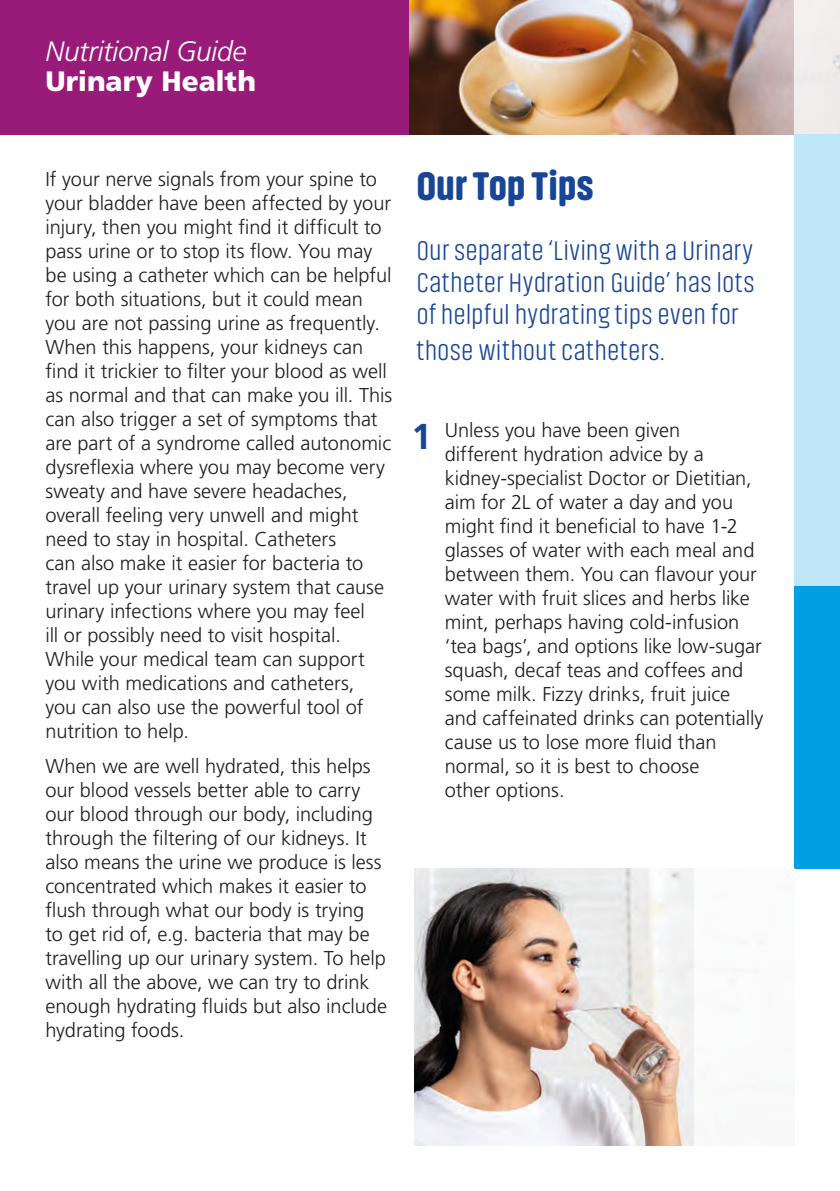
<style>
.page{position:relative;width:840px;height:1191px;background:#fff}
.page>*{position:absolute;margin:0;border:0;box-sizing:border-box;transform-origin:0 0}
.t1{font:900 40px "Akhand Soft";letter-spacing:-.005em;color:#174597}
.t2{font:700 36px "Frutiger";color:#174597}
.t3{font:300 28px/32px "Akhand Soft";letter-spacing:.01em;color:#174597;text-align:justify}
.t4{font:italic 300 28px "Frutiger";letter-spacing:-.01em;color:#fff}
.t5{font:900 28px "Frutiger";letter-spacing:-.005em;color:#fff}
.t6{font:300 20px/24px "Frutiger";color:#1d1d1b}
</style>
<div class="page">
<img style="left:414px;top:868px;width:279px;height:277px">
<img style="left:408px;top:0;width:386px;height:134px">
<div style="left:794px;top:134px;width:45px;height:734px;background:#009fe3"></div>
<svg style="left:794px;top:0;width:45px;height:586px;background:#cae7f4"></svg>
<div style="left:0;top:0;width:408px;height:134px;background:#991b79"></div>
<p class="t4" style="left:45px;top:35px;width:202px">Nutritional Guide</p>
<p class="t5" style="left:45px;top:64px;width:212px">Urinary Health</p>
<p class="t6" style="left:45px;top:167px;width:348px">If your nerve signals from your spine to your bladder have been affected by your injury, then you might find it difficult to pass urine or to stop its flow. You may be using a catheter which can be helpful for both situations, but it could mean you are not passing urine as frequently.<br>When this happens, your kidneys can find it trickier to filter your blood as well as normal and that can make you ill. This can also trigger a set of symptoms that are part of a syndrome called autonomic dysreflexia where you may become very sweaty and have severe headaches, overall feeling very unwell and might need to stay in hospital. Catheters<br>can also make it easier for bacteria to travel up your urinary system that cause urinary infections where you may feel<br>ill or possibly need to visit hospital.<br>While your medical team can support you with medications and catheters,<br>you can also use the powerful tool of nutrition to help.</p>
<p class="t6" style="left:45px;top:754px;width:343px">When we are well hydrated, this helps our blood vessels better able to carry our blood through our body, including through the filtering of our kidneys. It also means the urine we produce is less concentrated which makes it easier to flush through what our body is trying<br>to get rid of, e.g. bacteria that may be travelling up our urinary system. To help with all the above, we can try to drink enough hydrating fluids but also include hydrating foods.</p>
<p class="t1" style="left:416px;top:164px;width:178px">Our Top Tips</p>
<p class="t3" style="left:416px;top:235px;width:339px">Our separate ‘Living with a Urinary Catheter Hydration Guide’ has lots of helpful hydrating tips even for</p>
<p class="t3" style="left:416px;top:335px;width:249px">those without catheters.</p>
<p class="t2" style="left:411px;top:415px;width:22px">1</p>
<p class="t6" style="left:444px;top:418px;width:320px">Unless you have been given<br>different hydration advice by a kidney-specialist Doctor or Dietitian, aim for 2L of water a day and you might find it beneficial to have 1-2 glasses of water with each meal and between them. You can flavour your water with fruit slices and herbs like mint, perhaps having cold-infusion ‘tea bags’, and options like low-sugar squash, decaf teas and coffees and some milk. Fizzy drinks, fruit juice and caffeinated drinks can potentially cause us to lose more fluid than normal, so it is best to choose<br>other options.</p>
</div>
